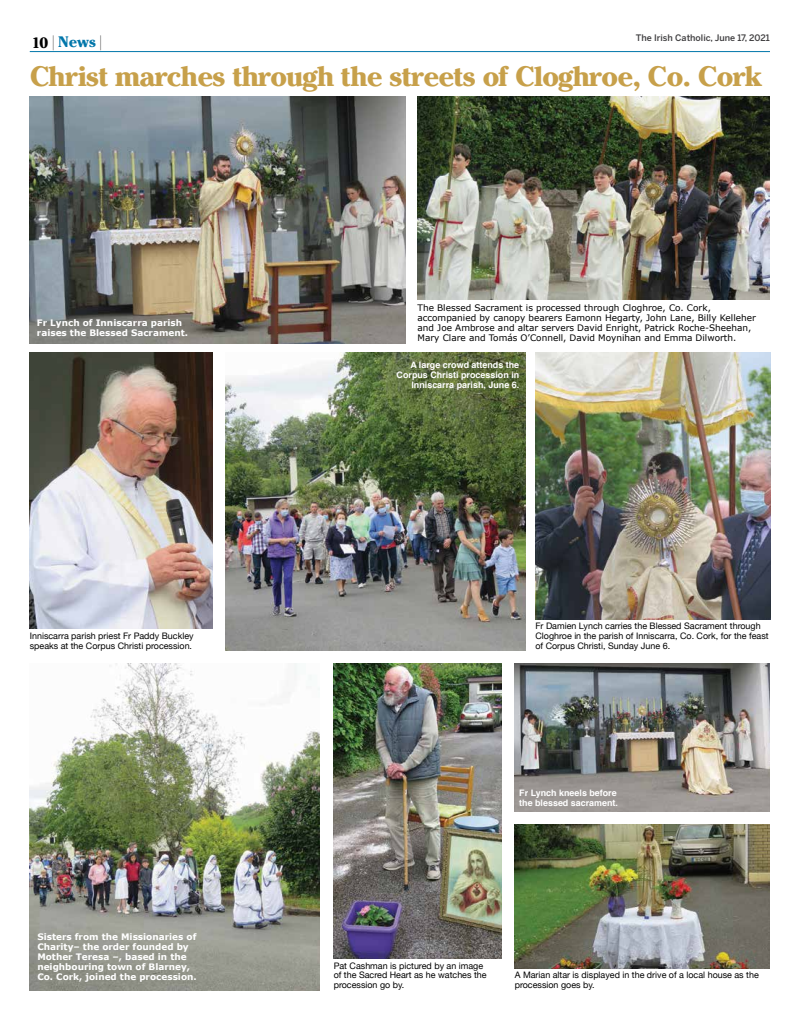
<style>
.page{position:relative;width:808px;height:1021px;background:#fff}
.page>*{position:absolute;margin:0;border:0;box-sizing:border-box;transform-origin:0 0}
.t1{font:700 expanded 29.8px "Criterion URWTOT";letter-spacing:-.02em;color:#c7a04a}
.t2{font:700 expanded 15.9px "Criterion URWTOT";letter-spacing:-.01em;color:#0076aa}
.t3{font:8.9px/9.9px "Helvetica Neue";color:#000}
.t4{font:8.9px/9.9px "Verdana";color:#000}
.t5{font:700 8.9px/9.9px "Verdana";color:#fff}
.t6{font:700 8.9px/9.9px "Helvetica";color:#fff}
.t7{font:500 8.9px "Benton Sans";color:#414042}
.s1{color:#000}
.s2{font-family:"Helvetica LT";font-weight:400;font-stretch:normal;font-size:14.9px;color:#000}
.s3{font-family:"Helvetica LT";font-weight:400;font-stretch:normal;color:#fff}
</style>
<div class="page">
<hr style="left:30px;top:51px;width:740px;height:1px;background:#0076aa">
<img style="left:535px;top:352px;width:235px;height:267px">
<img style="left:515px;top:663px;width:255px;height:148px">
<img style="left:515px;top:824px;width:255px;height:144px">
<img style="left:334px;top:663px;width:167px;height:295px">
<img style="left:30px;top:663px;width:289px;height:327px">
<img style="left:226px;top:352px;width:299px;height:298px">
<img style="left:417px;top:97px;width:353px;height:203px">
<img style="left:30px;top:97px;width:376px;height:246px">
<img style="left:30px;top:352px;width:182px;height:276px">
<h2 class="t2" style="left:32px;top:32px;width:75px"><span class="s1">10</span> <span class="s2">|</span> News <span class="s2">|</span><span class="s3">|</span></h2>
<p class="t7" style="left:636px;top:33px;width:136px">The Irish Catholic, June 17, 2021</p>
<h1 class="t1" style="left:30px;top:58px;width:734px">Christ marches through the streets of Cloghroe, Co. Cork</h1>
<p class="t5" style="left:37px;top:318px;width:153px">Fr Lynch of Inniscarra parish raises the Blessed Sacrament.</p>
<p class="t3" style="left:30px;top:631px;width:165px">Inniscarra parish priest Fr Paddy Buckley speaks at the Corpus Christi procession.</p>
<p class="t5" style="left:37px;top:932px;width:161px">Sisters from the Missionaries of<br>Charity– the order founded by<br>Mother Teresa –, based in the neighbouring town of Blarney,<br>Co. Cork, joined the procession.</p>
<p class="t4" style="left:417px;top:303px;width:340px">The Blessed Sacrament is processed through Cloghroe, Co. Cork, accompanied by canopy bearers Eamonn Hegarty, John Lane, Billy Kelleher and Joe Ambrose and altar servers David Enright, Patrick Roche-Sheehan, Mary Clare and Tomás O’Connell, David Moynihan and Emma Dilworth.</p>
<p class="t6" style="left:397px;top:360px;width:124px;text-align:right">A large crowd attends the<br>Corpus Christi procession in<br>Inniscarra parish, June 6.</p>
<p class="t3" style="left:535px;top:621px;width:235px">Fr Damien Lynch carries the Blessed Sacrament through<br>Cloghroe in the parish of Inniscarra, Co. Cork, for the feast of Corpus Christi, Sunday June 6.</p>
<p class="t6" style="left:519px;top:788px;width:100px">Fr Lynch kneels before the blessed sacrament.</p>
<p class="t3" style="left:334px;top:960px;width:154px">Pat Cashman is pictured by an image of the Sacred Heart as he watches the procession go by.</p>
<p class="t3" style="left:515px;top:970px;width:246px">A Marian altar is displayed in the drive of a local house as the procession goes by.</p>
</div>
